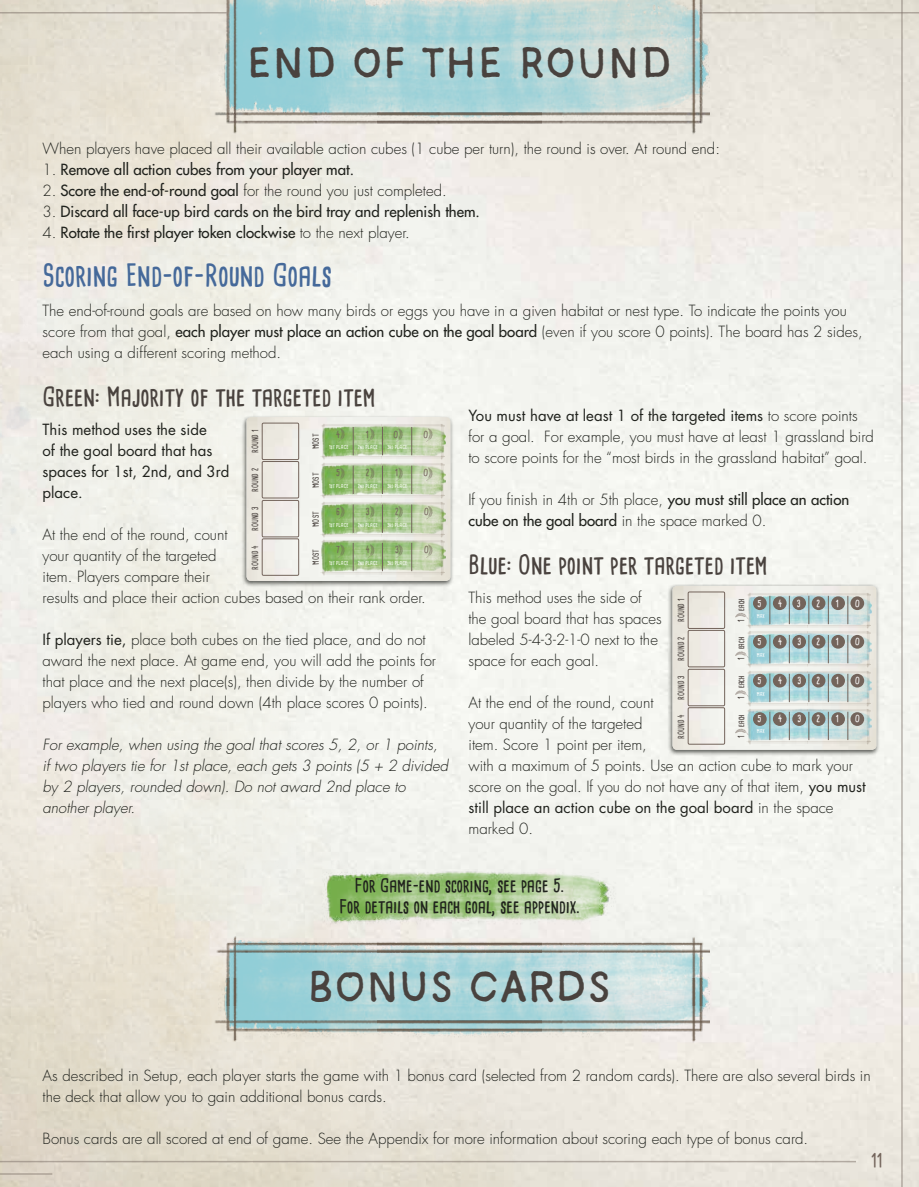
<style>
.page{position:relative;width:919px;height:1187px;background:#fff}
.page>*{position:absolute;margin:0;border:0;box-sizing:border-box;transform-origin:0 0}
.t1{font:45px "ATS Marker Marker";color:#49423e}
.t2{font:700 30px "Cardenio Modern";color:#45699a}
.t3{font:700 25.5px "Cardenio Modern";color:#49423e}
.t4{font:700 18px/21px "Cardenio Modern";color:#20221d;text-align:center}
.t5{font:700 18px "Cardenio Modern";color:#73645b}
.t6{font:300 15px/21px "Futura";color:#20221d}
.t7{font:italic 300 15px/21px "Futura";color:#20221d}
.t8{font:15px "Futura";color:#20221d}
.t9{font:15px/21px "Futura";color:#20221d}
.t10{font:700 9.3px "Cardenio Modern";color:#fff}
.t11{font:700 9.3px "Cardenio Modern";color:#73645b}
.t12{font:700 8.1px "Cardenio Modern";color:#4a433f}
.t13{font:700 5.25px "Cardenio Modern";color:#fff}
.s1{font-weight:300}
.s2{font-weight:400}
</style>
<div class="page">
<img style="left:675px;top:0;width:243px;height:1186px">
<hr style="left:901px;top:0;width:1px;height:1186px;background:#7a6e66">
<hr style="left:0;top:1173px;width:52px;height:1px;background:#7a6e66">
<hr style="left:0;top:1160px;width:855px;height:2px;background:#7a6e66">
<hr style="left:0;top:12px;width:226px;height:2px;background:#7a6e66">
<hr style="left:703px;top:12px;width:215px;height:2px;background:#7a6e66">
<img style="left:210px;top:0;width:167px;height:143px">
<img style="left:377px;top:0;width:332px;height:143px">
<img style="left:210px;top:1004px;width:167px;height:47px">
<img style="left:377px;top:1004px;width:332px;height:47px">
<img style="left:210px;top:932px;width:167px;height:72px">
<img style="left:377px;top:932px;width:332px;height:72px">
<div style="left:241px;top:414px;width:213px;height:173px;background:#20221d;opacity:.75"></div>
<svg style="left:246px;top:417px;width:204px;height:164px;background:#c8d4b7"></svg>
<div style="left:667px;top:583px;width:213px;height:173px;background:#20221d;opacity:.75"></div>
<svg style="left:672px;top:586px;width:204px;height:163px;background:#c7ceca"></svg>
<img style="left:315px;top:865px;width:307px;height:74px">
<h1 class="t1" style="left:247px;top:33px;width:427px">END OF THE ROUND</h1>
<p class="t6" style="left:43px;top:138px;width:679px">When players have placed all their available action cubes (1 cube per turn), the round is over. At round end:</p>
<p class="t8" style="left:43px;top:160px;width:313px"><span class="s1">1.</span> Remove all action cubes from your player mat.</p>
<p class="t6" style="left:43px;top:180px;width:405px">2. <span class="s2">Score the end-of-round goal</span> for the round you just completed.</p>
<p class="t8" style="left:43px;top:202px;width:439px"><span class="s1">3.</span> Discard all face-up bird cards on the bird tray and replenish them.</p>
<p class="t8" style="left:43px;top:223px;width:368px"><span class="s1">4.</span> Rotate the first player token clockwise <span class="s1">to the next player.</span></p>
<h2 class="t2" style="left:43px;top:255px;width:291px">Scoring End-of-Round Goals</h2>
<p class="t6" style="left:43px;top:300px;width:821px">The end-of-round goals are based on how many birds or eggs you have in a given habitat or nest type. To indicate the points you score from that goal, <span class="s2">each player must place an action cube on the goal board</span> (even if you score 0 points). The board has 2 sides, each using a different scoring method.</p>
<h3 class="t3" style="left:43px;top:379px;width:334px">Green: Majority of the targeted item</h3>
<p class="t9" style="left:43px;top:419px;width:188px">This method uses the side<br>of the goal board that has spaces for 1st, 2nd, and 3rd place.</p>
<p class="t6" style="left:43px;top:524px;width:384px">At the end of the round, count<br>your quantity of the targeted<br>item. Players compare their<br>results and place their action cubes based on their rank order.</p>
<p class="t6" style="left:43px;top:629px;width:395px"><span class="s2">If players tie,</span> place both cubes on the tied place, and do not award the next place. At game end, you will add the points for that place and the next place(s), then divide by the number of players who tied and round down (4th place scores 0 points).</p>
<p class="t7" style="left:43px;top:734px;width:407px">For example, when using the goal that scores 5, 2, or 1 points, if two players tie for 1st place, each gets 3 points (5 + 2 divided by 2 players, rounded down). Do not award 2nd place to another player.</p>
<p class="t6" style="left:468px;top:405px;width:407px"><span class="s2">You must have at least 1 of the targeted items</span> to score points for a goal. For example, you must have at least 1 grassland bird to score points for the “most birds in the grassland habitat” goal.</p>
<p class="t6" style="left:468px;top:489px;width:382px">If you finish in 4th or 5th place, <span class="s2">you must still place an action cube on the goal board</span> in the space marked 0.</p>
<h3 class="t3" style="left:468px;top:547px;width:301px">Blue: One point per targeted item</h3>
<p class="t6" style="left:468px;top:587px;width:195px">This method uses the side of the goal board that has spaces labeled 5-4-3-2-1-0 next to the space for each goal.</p>
<p class="t6" style="left:468px;top:692px;width:399px">At the end of the round, count<br>your quantity of the targeted<br>item. Score 1 point per item,<br>with a maximum of 5 points. Use an action cube to mark your score on the goal. If you do not have any of that item, <span class="s2">you must still place an action cube on the goal board</span> in the space marked 0.</p>
<p class="t12" style="left:250px;top:453px;width:25px;rotate:-90deg">ROUND 1</p>
<p class="t12" style="left:250px;top:492px;width:26px;rotate:-90deg">ROUND 2</p>
<p class="t12" style="left:250px;top:531px;width:26px;rotate:-90deg">ROUND 3</p>
<p class="t12" style="left:250px;top:570px;width:26px;rotate:-90deg">ROUND 4</p>
<p class="t11" style="left:336px;top:428px;width:6px">4</p>
<p class="t11" style="left:336px;top:466px;width:6px">5</p>
<p class="t11" style="left:336px;top:505px;width:5px">6</p>
<p class="t11" style="left:336px;top:544px;width:5px">7</p>
<p class="t11" style="left:366px;top:428px;width:4px">1</p>
<p class="t11" style="left:366px;top:466px;width:5px">2</p>
<p class="t11" style="left:366px;top:505px;width:5px">3</p>
<p class="t11" style="left:366px;top:544px;width:6px">4</p>
<p class="t11" style="left:393px;top:428px;width:6px">0</p>
<p class="t11" style="left:395px;top:466px;width:4px">1</p>
<p class="t11" style="left:395px;top:505px;width:5px">2</p>
<p class="t11" style="left:395px;top:544px;width:5px">3</p>
<p class="t11" style="left:423px;top:428px;width:6px">0</p>
<p class="t11" style="left:423px;top:466px;width:6px">0</p>
<p class="t11" style="left:424px;top:505px;width:6px">0</p>
<p class="t11" style="left:424px;top:544px;width:6px">0</p>
<p class="t12" style="left:310px;top:449px;width:18px;rotate:-90deg">MOST</p>
<p class="t13" style="left:329px;top:444px;width:21px">1st PLACE</p>
<p class="t13" style="left:329px;top:482px;width:21px">1st PLACE</p>
<p class="t13" style="left:329px;top:521px;width:21px">1st PLACE</p>
<p class="t13" style="left:329px;top:559px;width:21px">1st PLACE</p>
<p class="t13" style="left:387px;top:444px;width:21px">3rd PLACE</p>
<p class="t13" style="left:387px;top:482px;width:21px">3rd PLACE</p>
<p class="t13" style="left:387px;top:521px;width:21px">3rd PLACE</p>
<p class="t13" style="left:387px;top:559px;width:21px">3rd PLACE</p>
<p class="t13" style="left:357px;top:444px;width:22px">2nd PLACE</p>
<p class="t13" style="left:357px;top:482px;width:22px">2nd PLACE</p>
<p class="t13" style="left:357px;top:521px;width:22px">2nd PLACE</p>
<p class="t13" style="left:357px;top:559px;width:22px">2nd PLACE</p>
<p class="t12" style="left:310px;top:488px;width:18px;rotate:-90deg">MOST</p>
<p class="t12" style="left:310px;top:527px;width:18px;rotate:-90deg">MOST</p>
<p class="t12" style="left:310px;top:565px;width:18px;rotate:-90deg">MOST</p>
<p class="t12" style="left:675px;top:622px;width:25px;rotate:-90deg">ROUND 1</p>
<p class="t12" style="left:675px;top:661px;width:26px;rotate:-90deg">ROUND 2</p>
<p class="t12" style="left:675px;top:699px;width:26px;rotate:-90deg">ROUND 3</p>
<p class="t12" style="left:675px;top:738px;width:26px;rotate:-90deg">ROUND 4</p>
<p class="t12" style="left:735px;top:621px;width:25px;rotate:-90deg">1 each</p>
<p class="t12" style="left:735px;top:660px;width:25px;rotate:-90deg">1 each</p>
<p class="t12" style="left:735px;top:699px;width:25px;rotate:-90deg">1 each</p>
<p class="t12" style="left:735px;top:737px;width:25px;rotate:-90deg">1 each</p>
<p class="t10" style="left:778px;top:596px;width:6px">4</p>
<p class="t10" style="left:778px;top:635px;width:6px">4</p>
<p class="t10" style="left:778px;top:674px;width:6px">4</p>
<p class="t10" style="left:778px;top:712px;width:6px">4</p>
<p class="t10" style="left:816px;top:596px;width:5px">2</p>
<p class="t10" style="left:835px;top:596px;width:4px">1</p>
<p class="t10" style="left:855px;top:596px;width:6px">0</p>
<p class="t10" style="left:816px;top:635px;width:5px">2</p>
<p class="t10" style="left:835px;top:635px;width:4px">1</p>
<p class="t10" style="left:855px;top:635px;width:6px">0</p>
<p class="t10" style="left:816px;top:674px;width:5px">2</p>
<p class="t10" style="left:835px;top:674px;width:4px">1</p>
<p class="t10" style="left:855px;top:674px;width:6px">0</p>
<p class="t10" style="left:816px;top:712px;width:5px">2</p>
<p class="t10" style="left:835px;top:712px;width:4px">1</p>
<p class="t10" style="left:855px;top:712px;width:6px">0</p>
<p class="t10" style="left:796px;top:596px;width:5px">3</p>
<p class="t10" style="left:797px;top:635px;width:5px">3</p>
<p class="t10" style="left:797px;top:674px;width:5px">3</p>
<p class="t10" style="left:797px;top:712px;width:5px">3</p>
<p class="t10" style="left:757px;top:596px;width:6px">5</p>
<p class="t10" style="left:757px;top:635px;width:6px">5</p>
<p class="t10" style="left:757px;top:674px;width:6px">5</p>
<p class="t10" style="left:757px;top:712px;width:6px">5</p>
<p class="t13" style="left:756px;top:612px;width:10px">MAX</p>
<p class="t13" style="left:756px;top:651px;width:10px">MAX</p>
<p class="t13" style="left:756px;top:690px;width:10px">MAX</p>
<p class="t13" style="left:756px;top:728px;width:10px">MAX</p>
<p class="t4" style="left:339px;top:874px;width:242px">For Game-end scoring, see page 5.<br>For details on each goal, see appendix.</p>
<h1 class="t1" style="left:308px;top:956px;width:304px">BONUS CARDS</h1>
<p class="t6" style="left:43px;top:1065px;width:829px">As described in Setup, each player starts the game with 1 bonus card (selected from 2 random cards). There are also several birds in the deck that allow you to gain additional bonus cards.</p>
<p class="t6" style="left:43px;top:1128px;width:767px">Bonus cards are all scored at end of game. See the Appendix for more information about scoring each type of bonus card.</p>
<p class="t5" style="left:871px;top:1148px;width:13px">11</p>
</div>
